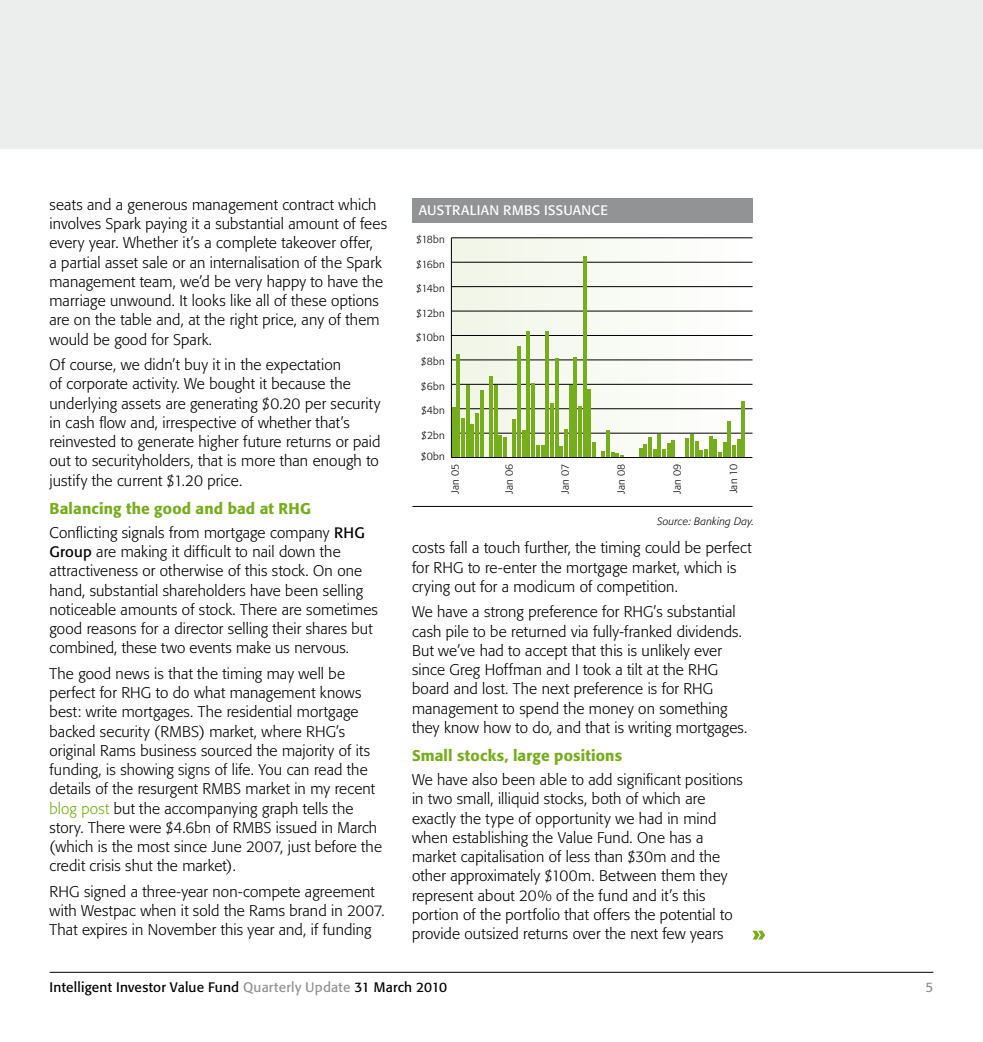
<style>
.page{position:relative;width:983px;height:1042px;background:#fff}
.page>*{position:absolute;margin:0;border:0;box-sizing:border-box;transform-origin:0 0}
.t1{font:300 15.4px/19.2px "Formata";letter-spacing:.005em;color:#000}
.t2{font:13.65px "Formata";letter-spacing:.015em;color:#000}
.t3{font:13.65px "Formata";letter-spacing:.025em;color:#fff}
.t4{font:13.65px "Formata";color:#919193}
.t5{font:300 10.5px "Formata";letter-spacing:.015em;color:#000}
.t6{font:italic 300 10.5px "Formata";letter-spacing:.02em;color:#000}
.s1{font-weight:500;color:#76ad1c}
.s2{font-weight:400;font-size:15.05px}
.s3{color:#76ad1c}
.s4{color:#919193}
</style>
<div class="page">
<div style="left:0;top:0;width:982px;height:149px;background:#eceded"></div>
<hr style="left:50px;top:972px;width:883px;height:1px;background:#000">
<svg style="left:452px;top:238px;width:300px;height:220px"></svg>
<hr style="left:412px;top:506px;width:339px;height:1px;background:#000">
<div style="left:412px;top:198px;width:340px;height:25px;background:#929395"></div>
<hr style="left:451px;top:238px;width:1px;height:219px;background:#000">
<hr style="left:451px;top:433px;width:300px;height:1px;background:#000">
<hr style="left:451px;top:408px;width:300px;height:1px;background:#000">
<hr style="left:451px;top:384px;width:300px;height:1px;background:#000">
<hr style="left:451px;top:360px;width:300px;height:1px;background:#000">
<hr style="left:451px;top:335px;width:300px;height:1px;background:#000">
<hr style="left:451px;top:311px;width:300px;height:1px;background:#000">
<hr style="left:451px;top:286px;width:300px;height:1px;background:#000">
<hr style="left:451px;top:262px;width:300px;height:1px;background:#000">
<hr style="left:451px;top:237px;width:300px;height:1px;background:#000">
<hr style="left:452px;top:407px;width:3px;height:50px;background:#76ad1c">
<hr style="left:456px;top:354px;width:4px;height:103px;background:#76ad1c">
<hr style="left:461px;top:418px;width:3px;height:39px;background:#76ad1c">
<hr style="left:466px;top:385px;width:3px;height:72px;background:#76ad1c">
<hr style="left:470px;top:423px;width:4px;height:34px;background:#76ad1c">
<hr style="left:475px;top:413px;width:3px;height:44px;background:#76ad1c">
<hr style="left:480px;top:390px;width:3px;height:67px;background:#76ad1c">
<hr style="left:489px;top:376px;width:3px;height:81px;background:#76ad1c">
<hr style="left:494px;top:385px;width:3px;height:72px;background:#76ad1c">
<hr style="left:498px;top:435px;width:4px;height:22px;background:#76ad1c">
<hr style="left:503px;top:437px;width:3px;height:20px;background:#76ad1c">
<hr style="left:512px;top:419px;width:4px;height:38px;background:#76ad1c">
<hr style="left:517px;top:346px;width:3px;height:111px;background:#76ad1c">
<hr style="left:522px;top:430px;width:3px;height:27px;background:#76ad1c">
<hr style="left:526px;top:331px;width:4px;height:126px;background:#76ad1c">
<hr style="left:531px;top:383px;width:3px;height:74px;background:#76ad1c">
<svg style="left:536px;top:445px;width:3px;height:12px"></svg>
<svg style="left:540px;top:445px;width:4px;height:12px"></svg>
<hr style="left:545px;top:331px;width:3px;height:126px;background:#76ad1c">
<hr style="left:550px;top:403px;width:3px;height:54px;background:#76ad1c">
<svg style="left:554px;top:358px;width:4px;height:99px"></svg>
<svg style="left:559px;top:446px;width:3px;height:11px"></svg>
<hr style="left:564px;top:429px;width:3px;height:28px;background:#76ad1c">
<svg style="left:568px;top:385px;width:4px;height:72px"></svg>
<hr style="left:573px;top:357px;width:3px;height:100px;background:#76ad1c">
<hr style="left:578px;top:406px;width:3px;height:51px;background:#76ad1c">
<svg style="left:582px;top:256px;width:4px;height:201px"></svg>
<hr style="left:587px;top:389px;width:3px;height:68px;background:#76ad1c">
<hr style="left:592px;top:442px;width:3px;height:15px;background:#76ad1c">
<svg style="left:601px;top:451px;width:3px;height:6px"></svg>
<hr style="left:606px;top:430px;width:3px;height:27px;background:#76ad1c">
<svg style="left:610px;top:452px;width:13px;height:5px"></svg>
<svg style="left:638px;top:444px;width:8px;height:13px"></svg>
<hr style="left:648px;top:437px;width:3px;height:20px;background:#76ad1c">
<svg style="left:652px;top:449px;width:4px;height:8px"></svg>
<hr style="left:657px;top:434px;width:3px;height:23px;background:#76ad1c">
<svg style="left:662px;top:449px;width:3px;height:8px"></svg>
<svg style="left:666px;top:443px;width:4px;height:14px"></svg>
<hr style="left:671px;top:440px;width:3px;height:17px;background:#76ad1c">
<hr style="left:685px;top:438px;width:3px;height:19px;background:#76ad1c">
<hr style="left:690px;top:434px;width:3px;height:23px;background:#76ad1c">
<svg style="left:694px;top:441px;width:4px;height:16px"></svg>
<svg style="left:699px;top:449px;width:8px;height:8px"></svg>
<svg style="left:708px;top:436px;width:4px;height:21px"></svg>
<hr style="left:713px;top:439px;width:4px;height:18px;background:#76ad1c">
<svg style="left:718px;top:452px;width:3px;height:5px"></svg>
<svg style="left:722px;top:442px;width:4px;height:15px"></svg>
<hr style="left:727px;top:421px;width:4px;height:36px;background:#76ad1c">
<svg style="left:732px;top:445px;width:3px;height:12px"></svg>
<svg style="left:736px;top:439px;width:4px;height:18px"></svg>
<hr style="left:741px;top:401px;width:4px;height:56px;background:#76ad1c">
<hr style="left:451px;top:457px;width:300px;height:1px;background:#000">
<svg style="left:752px;top:930px;width:12px;height:9px"></svg>
<p class="t1" style="left:49px;top:195px;width:339px">seats and a generous management contract which involves Spark paying it a substantial amount of fees every year. Whether it’s a complete takeover offer,<br>a partial asset sale or an internalisation of the Spark management team, we’d be very happy to have the marriage unwound. It looks like all of these options are on the table and, at the right price, any of them would be good for Spark.</p>
<p class="t1" style="left:49px;top:355px;width:332px">Of course, we didn’t buy it in the expectation<br>of corporate activity. We bought it because the underlying assets are generating $0.20 per security in cash flow and, irrespective of whether that’s reinvested to generate higher future returns or paid out to securityholders, that is more than enough to justify the current $1.20 price.</p>
<p class="t1" style="left:49px;top:496px;width:316px;line-height:24.2px"><span class="s1">Balancing the good and bad at RHG<br></span>Conflicting signals from mortgage company <span class="s2">RH G</span></p>
<p class="t1" style="left:49px;top:542px;width:330px"><span class="s2">Group</span> are making it difficult to nail down the attractiveness or otherwise of this stock. On one hand, substantial shareholders have been selling noticeable amounts of stock. There are sometimes good reasons for a director selling their shares but combined, these two events make us nervous.</p>
<p class="t1" style="left:49px;top:664px;width:334px">The good news is that the timing may well be perfect for RHG to do what management knows best: write mortgages. The residential mortgage backed security (RMBS) market, where RHG’s original Rams business sourced the majority of its funding, is showing signs of life. You can read the details of the resurgent RMBS market in my recent <span class="s3">blog post</span> but the accompanying graph tells the story. There were $4.6bn of RMBS issued in March (which is the most since June 2007, just before the credit crisis shut the market).</p>
<p class="t1" style="left:49px;top:882px;width:336px">RHG signed a three-year non-compete agreement with Westpac when it sold the Rams brand in 2007.<br>That expires in November this year and, if funding</p>
<p class="t3" style="left:419px;top:202px;width:190px">AUSTRALIAN RMBS ISSUANCE</p>
<p class="t5" style="left:416px;top:233px;width:30px">$18bn</p>
<p class="t5" style="left:416px;top:258px;width:30px">$16bn</p>
<p class="t5" style="left:416px;top:282px;width:30px">$14bn</p>
<p class="t5" style="left:416px;top:307px;width:30px">$12bn</p>
<p class="t5" style="left:416px;top:331px;width:30px">$10bn</p>
<p class="t5" style="left:421px;top:355px;width:25px">$8bn</p>
<p class="t5" style="left:421px;top:380px;width:25px">$6bn</p>
<p class="t5" style="left:421px;top:404px;width:25px">$4bn</p>
<p class="t5" style="left:421px;top:429px;width:25px">$2bn</p>
<p class="t5" style="left:421px;top:450px;width:25px">$0bn</p>
<p class="t5" style="left:448px;top:494px;width:31px;rotate:-90deg">Jan 05</p>
<p class="t5" style="left:503px;top:494px;width:32px;rotate:-90deg">Jan 06</p>
<p class="t5" style="left:559px;top:494px;width:31px;rotate:-90deg">Jan 07</p>
<p class="t5" style="left:615px;top:494px;width:32px;rotate:-90deg">Jan 08</p>
<p class="t5" style="left:671px;top:494px;width:32px;rotate:-90deg">Jan 09</p>
<p class="t5" style="left:727px;top:493px;width:31px;rotate:-90deg">Jan 10</p>
<p class="t6" style="left:657px;top:515px;width:98px">Source: Banking Day.</p>
<p class="t1" style="left:412px;top:538px;width:341px">costs fall a touch further, the timing could be perfect for RHG to re-enter the mortgage market, which is crying out for a modicum of competition.</p>
<p class="t1" style="left:412px;top:602px;width:337px">We have a strong preference for RHG’s substantial cash pile to be returned via fully-franked dividends.<br>But we’ve had to accept that this is unlikely ever since Greg Hoffman and I took a tilt at the RHG board and lost. The next preference is for RHG management to spend the money on something they know how to do, and that is writing mortgages.</p>
<p class="t1" style="left:412px;top:743px;width:332px;line-height:24.2px"><span class="s1">Small stocks, large positions<br></span>We have also been able to add significant positions</p>
<p class="t1" style="left:412px;top:789px;width:322px">in two small, illiquid stocks, both of which are exactly the type of opportunity we had in mind when establishing the Value Fund. One has a market capitalisation of less than $30m and the other approximately $100m. Between them they represent about 20% of the fund and it’s this portion of the portfolio that offers the potential to provide outsized returns over the next few years</p>
<p class="t2" style="left:50px;top:979px;width:399px">Intelligent Investor Value Fund <span class="s4">Quarterly Update</span> 31 March 2010</p>
<p class="t4" style="left:925px;top:979px;width:9px">5</p>
</div>
